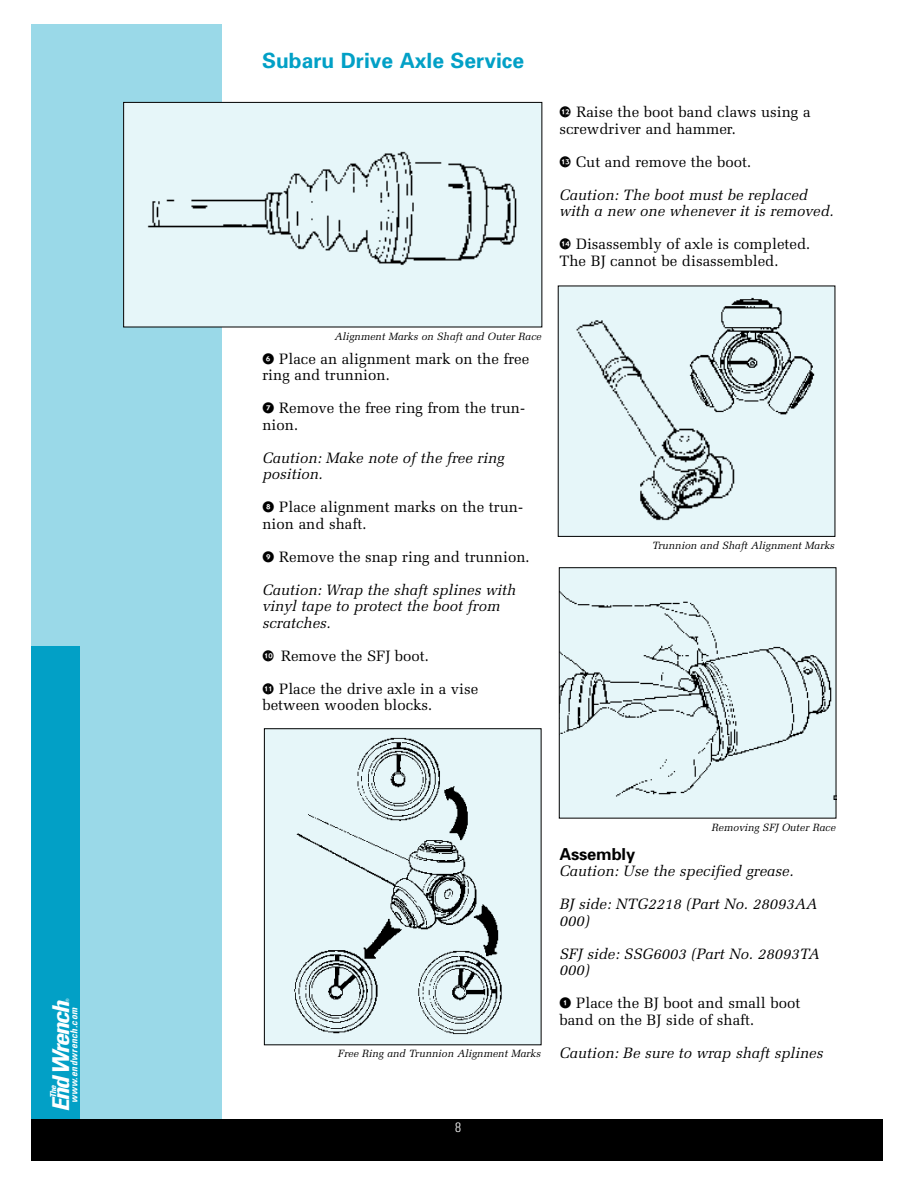
<style>
.page{position:relative;width:918px;height:1188px;background:#fff}
.page>*{position:absolute;margin:0;border:0;box-sizing:border-box;transform-origin:0 0}
.t1{font:italic 700 condensed 23.25px "Univers";color:#fff;scale:1.1 1}
.t2{font:700 21px "Univers";color:#02a0c6}
.t3{font:700 16.5px "Univers";letter-spacing:-.01em;color:#000}
.t4{font:15px/16.5px "Melior";color:#000}
.t5{font:italic 15px/16.5px "Melior";color:#000}
.t6{font:300 condensed 13.5px "Univers";color:#fff}
.t7{font:italic 10.5px "Melior";color:#000}
.t8{font:italic 700 condensed 9.75px "Univers";color:#fff}
.t9{font:italic 700 condensed 8.25px "Univers";color:#fff;scale:1.1 1}
.t10{font:condensed 4.5px "Univers";color:#fff}
.s1{font-family:"Cirkel Nummer Sans Fyllda"}
</style>
<div class="page">
<div style="left:32px;top:24px;width:190px;height:1108px;background:#9ad9e8"></div>
<div style="left:32px;top:646px;width:48px;height:486px;background:#02a0c6"></div>
<div style="left:32px;top:1119px;width:851px;height:42px;background:#000"></div>
<div style="left:124px;top:102px;width:418px;height:225px;background:#e6f6f9"></div>
<img style="left:147px;top:151px;width:370px;height:114px">
<div style="left:123px;top:102px;width:419px;height:225px;border:1px solid #000"></div>
<div style="left:559px;top:568px;width:277px;height:250px;background:#e6f6f9"></div>
<img style="left:561px;top:592px;width:273px;height:208px">
<div style="left:559px;top:567px;width:277px;height:252px;border:1px solid #000"></div>
<div style="left:558px;top:286px;width:277px;height:250px;background:#e6f6f9"></div>
<img style="left:576px;top:320px;width:159px;height:201px">
<div style="left:264px;top:729px;width:277px;height:316px;background:#e6f6f9"></div>
<img style="left:294px;top:737px;width:208px;height:298px">
<div style="left:264px;top:728px;width:278px;height:317px;border:1px solid #000"></div>
<img style="left:683px;top:297px;width:132px;height:120px">
<p class="t10" style="left:66px;top:1002px;width:5px;rotate:-90deg">®</p>
<h1 class="t1" style="left:53px;top:1112px;width:103px;rotate:-90deg">End Wrench</h1>
<p class="t8" style="left:70px;top:1103px;width:99px;rotate:-90deg">www.endwrench.com</p>
<p class="t9" style="left:50px;top:1098px;width:15px;rotate:-90deg">The</p>
<h2 class="t2" style="left:262px;top:53px;width:264px">Subaru Drive Axle Service</h2>
<p class="t4" style="left:559px;top:105px;width:253px"><span class="s1">!™</span> Raise the boot band claws using a screwdriver and hammer.</p>
<p class="t4" style="left:559px;top:155px;width:193px"><span class="s1">!£</span> Cut and remove the boot.</p>
<p class="t5" style="left:559px;top:188px;width:276px">Caution: The boot must be replaced with a new one whenever it is removed.</p>
<p class="t4" style="left:559px;top:237px;width:252px"><span class="s1">!$</span> Disassembly of axle is completed.<br>The BJ cannot be disassembled.</p>
<p class="t7" style="left:334px;top:332px;width:209px">Alignment Marks on Shaft and Outer Race</p>
<p class="t4" style="left:262px;top:352px;width:268px"><span class="s1">6</span> Place an alignment mark on the free ring and trunnion.</p>
<p class="t4" style="left:262px;top:401px;width:264px"><span class="s1">7</span> Remove the free ring from the trun&shy;nion.</p>
<p class="t5" style="left:262px;top:451px;width:244px">Caution: Make note of the free ring position.</p>
<p class="t4" style="left:262px;top:500px;width:262px"><span class="s1">8</span> Place alignment marks on the trun&shy;nion and shaft.</p>
<p class="t4" style="left:262px;top:550px;width:269px"><span class="s1">9</span> Remove the snap ring and trunnion.</p>
<p class="t5" style="left:262px;top:583px;width:255px">Caution: Wrap the shaft splines with vinyl tape to protect the boot from scratches.</p>
<p class="t4" style="left:262px;top:649px;width:168px"><span class="s1">!≈</span> Remove the SFJ boot.</p>
<p class="t4" style="left:262px;top:682px;width:217px"><span class="s1">!©</span> Place the drive axle in a vise between wooden blocks.</p>
<p class="t7" style="left:652px;top:542px;width:184px">Trunnion and Shaft Alignment Marks</p>
<p class="t7" style="left:338px;top:1050px;width:204px">Free Ring and Trunnion Alignment Marks</p>
<p class="t7" style="left:712px;top:823px;width:126px">Removing SFJ Outer Race</p>
<p class="t3" style="left:559px;top:848px;width:77px">Assembly</p>
<p class="t5" style="left:559px;top:864px;width:236px">Caution: Use the specified grease.</p>
<p class="t5" style="left:559px;top:897px;width:259px">BJ side: NTG2218 (Part No. 28093AA<br>000)</p>
<p class="t5" style="left:559px;top:947px;width:262px">SFJ side: SSG6003 (Part No. 28093TA<br>000)</p>
<p class="t4" style="left:559px;top:996px;width:243px"><span class="s1">1</span> Place the BJ boot and small boot band on the BJ side of shaft.</p>
<p class="t5" style="left:559px;top:1046px;width:265px">Caution: Be sure to wrap shaft splines</p>
<p class="t6" style="left:455px;top:1123px;width:7px">8</p>
</div>
